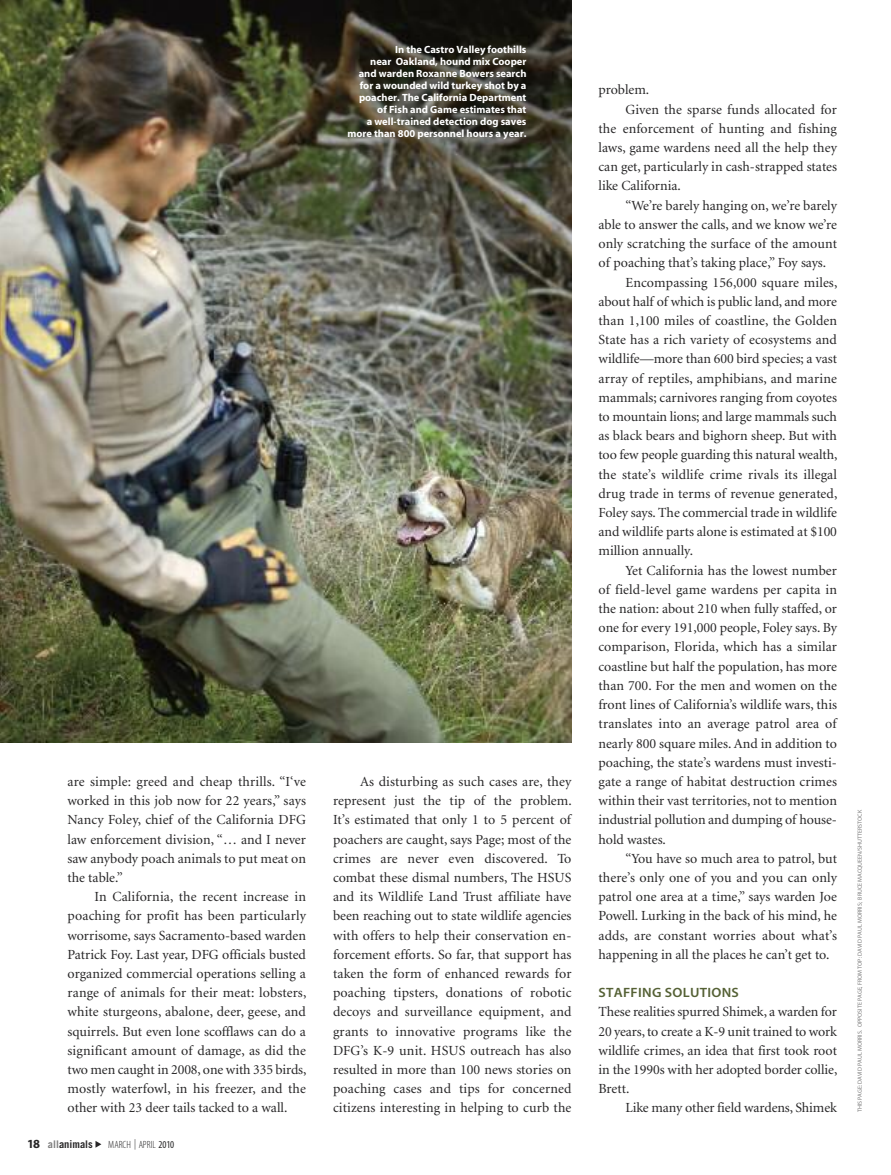
<style>
.page{position:relative;width:891px;height:1175px;background:#fff}
.page>*{position:absolute;margin:0;border:0;box-sizing:border-box;transform-origin:0 0}
.t1{font:13.95px/19.2px "Minion";color:#272627;text-align:justify}
.t2{font:13.5px "Myriad MM565 SB600 NO";letter-spacing:.02em;color:#556135;scale:1.05 1}
.t3{font:10.5px/12px "Myriad MM700 BD600 NO";color:#fff;text-align:right}
.t4{font:10.5px "Myriad MM213 LT300 CN";color:#272627}
.t5{font:700 10.5px "Trade Gothic";color:#272627}
.t6{font:6px "Myriad MM400 RG600 NO";color:#7d7d7d}
.s1{font-family:"Myriad MM700 BD600 NO";font-weight:400;font-size:12.45px}
.s2{color:#7d7d7d}
.s3{font-family:"Myriad MM400 RG300 CN"}
</style>
<div class="page">
<svg style="left:95px;top:1141px;width:6px;height:6px"></svg>
<img style="left:0;top:0;width:572px;height:742px">
<p class="t1" style="left:67px;top:773px;width:240px">are simple: greed and cheap thrills. “I‘ve worked in this job now for 22 years,” says Nancy Foley, chief of the California DFG law enforcement division, “… and I never saw anybody poach animals to put meat on the table.”</p>
<p class="t1" style="left:67px;top:888px;width:240px;text-indent:27px">In California, the recent increase in poaching for profit has been particularly worrisome, says Sacramento-based warden Patrick Foy. Last year, DFG officials busted organized commercial operations selling a range of animals for their meat: lobsters, white sturgeons, abalone, deer, geese, and squirrels. But even lone scofflaws can do a significant amount of damage, as did the two men caught in 2008, one with 335 birds, mostly waterfowl, in his freezer, and the other with 23 deer tails tacked to a wall.</p>
<p class="t5" style="left:27px;top:1140px;width:67px"><span class="s1">18</span> <span class="s2">all</span>animals</p>
<p class="t4" style="left:108px;top:1140px;width:68px">MARCH | APRIL <span class="s3">2010</span></p>
<p class="t3" style="left:347px;top:44px;width:181px">In the Castro Valley foothills<br>near Oakland, hound mix Cooper<br>and warden Roxanne Bowers search for a wounded wild turkey shot by a poacher. The California Department of Fish and Game estimates that<br>a well-trained detection dog saves more than 800 personnel hours a year.</p>
<p class="t1" style="left:333px;top:773px;width:240px;text-indent:27px">As disturbing as such cases are, they represent just the tip of the problem.<br>It’s estimated that only 1 to 5 percent of poachers are caught, says Page; most of the crimes are never even discovered. To combat these dismal numbers, The HSUS and its Wildlife Land Trust affiliate have been reaching out to state wildlife agencies with offers to help their conservation en&shy;forcement efforts. So far, that support has taken the form of enhanced rewards for poaching tipsters, donations of robotic decoys and surveillance equipment, and grants to innovative programs like the DFG’s K-9 unit. HSUS outreach has also resulted in more than 100 news stories on poaching cases and tips for concerned citizens interesting in helping to curb the</p>
<p class="t1" style="left:599px;top:81px;width:52px">problem.</p>
<p class="t1" style="left:626px;top:101px;width:213px">Given the sparse funds allocated for</p>
<p class="t1" style="left:599px;top:120px;width:240px">the enforcement of hunting and fishing</p>
<p class="t1" style="left:599px;top:139px;width:240px">laws, game wardens need all the help they</p>
<p class="t1" style="left:599px;top:158px;width:240px">can get, particularly in cash-strapped states</p>
<p class="t1" style="left:599px;top:177px;width:84px">like California.</p>
<p class="t1" style="left:626px;top:197px;width:213px">“We’re barely hanging on, we’re barely</p>
<p class="t1" style="left:599px;top:216px;width:240px">able to answer the calls, and we know we’re</p>
<p class="t1" style="left:599px;top:235px;width:240px">only scratching the surface of the amount</p>
<p class="t1" style="left:599px;top:254px;width:229px">of poaching that’s taking place,” Foy says.</p>
<p class="t1" style="left:626px;top:273px;width:213px">Encompassing 156,000 square miles,</p>
<p class="t1" style="left:599px;top:293px;width:240px">about half of which is public land, and more</p>
<p class="t1" style="left:599px;top:312px;width:240px">than 1,100 miles of coastline, the Golden</p>
<p class="t1" style="left:599px;top:331px;width:240px">State has a rich variety of ecosystems and</p>
<p class="t1" style="left:599px;top:350px;width:240px">wildlife—more than 600 bird species; a vast</p>
<p class="t1" style="left:599px;top:369px;width:240px">array of reptiles, amphibians, and marine</p>
<p class="t1" style="left:599px;top:389px;width:240px">mammals; carnivores ranging from coyotes</p>
<p class="t1" style="left:599px;top:408px;width:240px">to mountain lions; and large mammals such</p>
<p class="t1" style="left:599px;top:427px;width:240px">as black bears and bighorn sheep. But with</p>
<p class="t1" style="left:599px;top:446px;width:240px">too few people guarding this natural wealth,</p>
<p class="t1" style="left:599px;top:465px;width:240px">the state’s wildlife crime rivals its illegal</p>
<p class="t1" style="left:599px;top:485px;width:240px">drug trade in terms of revenue generated,</p>
<p class="t1" style="left:599px;top:504px;width:240px">Foley says. The commercial trade in wildlife</p>
<p class="t1" style="left:599px;top:523px;width:240px">and wildlife parts alone is estimated at $100</p>
<p class="t1" style="left:599px;top:542px;width:96px">million annually.</p>
<p class="t1" style="left:626px;top:561px;width:213px">Yet California has the lowest number</p>
<p class="t1" style="left:599px;top:581px;width:240px">of field-level game wardens per capita in</p>
<p class="t1" style="left:599px;top:600px;width:240px">the nation: about 210 when fully staffed, or</p>
<p class="t1" style="left:599px;top:619px;width:240px">one for every 191,000 people, Foley says. By</p>
<p class="t1" style="left:599px;top:638px;width:240px">comparison, Florida, which has a similar</p>
<p class="t1" style="left:599px;top:657px;width:240px">coastline but half the population, has more</p>
<p class="t1" style="left:599px;top:677px;width:240px">than 700. For the men and women on the</p>
<p class="t1" style="left:599px;top:696px;width:240px">front lines of California’s wildlife wars, this</p>
<p class="t1" style="left:599px;top:715px;width:240px">translates into an average patrol area of</p>
<p class="t1" style="left:599px;top:734px;width:240px">nearly 800 square miles. And in addition to</p>
<p class="t1" style="left:599px;top:753px;width:240px">poaching, the state’s wardens must investi-</p>
<p class="t1" style="left:599px;top:773px;width:240px">gate a range of habitat destruction crimes</p>
<p class="t1" style="left:599px;top:792px;width:240px">within their vast territories, not to mention</p>
<p class="t1" style="left:599px;top:811px;width:240px">industrial pollution and dumping of house-</p>
<p class="t1" style="left:599px;top:830px;width:69px">hold wastes.</p>
<p class="t1" style="left:626px;top:849px;width:213px">“You have so much area to patrol, but</p>
<p class="t1" style="left:599px;top:869px;width:240px">there’s only one of you and you can only</p>
<p class="t1" style="left:599px;top:888px;width:240px">patrol one area at a time,” says warden Joe</p>
<p class="t1" style="left:599px;top:907px;width:240px">Powell. Lurking in the back of his mind, he</p>
<p class="t1" style="left:599px;top:926px;width:240px">adds, are constant worries about what’s</p>
<p class="t1" style="left:599px;top:945px;width:232px">happening in all the places he can’t get to.</p>
<p class="t2" style="left:598px;top:987px;width:135px">STAFFING SOLUTIONS</p>
<p class="t1" style="left:598px;top:1003px;width:240px">These realities spurred Shimek, a warden for 20 years, to create a K-9 unit trained to work wildlife crimes, an idea that first took root in the 1990s with her adopted border collie, Brett.</p>
<p class="t1" style="left:625px;top:1099px;width:213px">Like many other field wardens, Shimek</p>
<p class="t6" style="left:858px;top:1112px;width:304px;rotate:-90deg">THIS PAGE: DAVID PAUL MORRIS. OPPOSITE PAGE, FROM TOP: DAVID PAUL MORRIS; BRUCE MACQUEEN/SHUTTERSTOCK</p>
</div>
